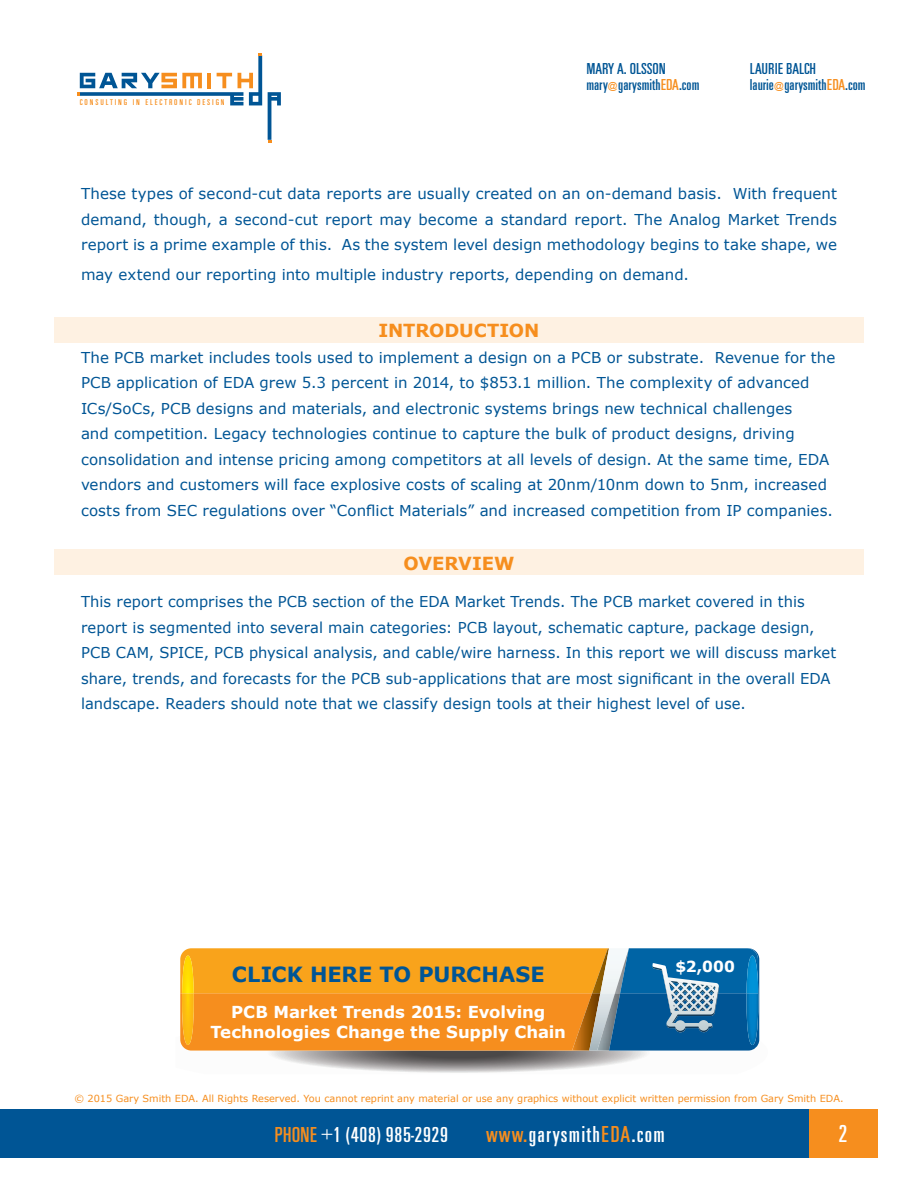
<style>
.page{position:relative;width:918px;height:1188px;background:#fff}
.page>*{position:absolute;margin:0;border:0;box-sizing:border-box;transform-origin:0 0}
.t1{font:25.5px "U59";color:#fff}
.t2{font:24px "U59";letter-spacing:.05em;color:#fff}
.t3{font:22.5px "U59";color:#fff}
.t4{font:700 20.85px "Verdana";letter-spacing:-.005em;color:#005595}
.t5{font:700 18px "Verdana";letter-spacing:-.005em;color:#f68e1e}
.t6{font:16.5px "U59";color:#005595}
.t7{font:700 16.5px/19.8px "Verdana";letter-spacing:-.005em;color:#fff;text-align:center}
.t8{font:700 15.3px "Verdana";color:#fff}
.t9{font:15px/25.5px "Verdana";letter-spacing:.005em;color:#005595}
.t10{font:9.75px "Verdana";color:#f68e1e}
.t11{font:8.7px "U59";letter-spacing:.22em;color:#f68e1e}
.s1{font-family:"Arial";font-size:9.6px;color:#f68e1e}
.s2{color:#f68e1e}
</style>
<div class="page">
<div style="left:0;top:1110px;width:811px;height:48px;background:#005595"></div>
<svg style="left:268px;top:92px;width:13px;height:50px"></svg>
<svg style="left:77px;top:53px;width:185px;height:52px"></svg>
<div style="left:809px;top:1110px;width:69px;height:48px;background:#f68e1e"></div>
<div style="left:54px;top:318px;width:810px;height:25px;background:#fef1e2"></div>
<div style="left:54px;top:549px;width:810px;height:26px;background:#fef1e2"></div>
<svg style="left:180px;top:948px;width:580px;height:125px;background:#c1995c"></svg>
<p class="t11" style="left:80px;top:97px;width:146px">CONSULTING IN ELECTRONIC DESIGN</p>
<p class="t6" style="left:586px;top:57px;width:81px">MARY A. OLSSON</p>
<p class="t6" style="left:586px;top:74px;width:115px">mary<span class="s1">@</span>garysmith<span class="s2">EDA</span>.com</p>
<p class="t6" style="left:750px;top:57px;width:68px">LAURIE BALCH</p>
<p class="t6" style="left:750px;top:74px;width:117px">laurie<span class="s1">@</span>garysmith<span class="s2">EDA</span>.com</p>
<p class="t9" style="left:81px;top:181px;width:758px;text-align:justify">These types of second-cut data reports are usually created on an on-demand basis. With frequent demand, though, a second-cut report may become a standard report. The Analog Market Trends report is a prime example of this. As the system level design methodology begins to take shape, we</p>
<p class="t9" style="left:81px;top:262px;width:609px">may extend our reporting into multiple industry reports, depending on demand.</p>
<p class="t5" style="left:379px;top:319px;width:162px">INTRODUCTION</p>
<p class="t9" style="left:81px;top:345px;width:756px">The PCB market includes tools used to implement a design on a PCB or substrate. Revenue for the PCB application of EDA grew 5.3 percent in 2014, to $853.1 million. The complexity of advanced ICs/SoCs, PCB designs and materials, and electronic systems brings new technical challenges<br>and competition. Legacy technologies continue to capture the bulk of product designs, driving consolidation and intense pricing among competitors at all levels of design. At the same time, EDA vendors and customers will face explosive costs of scaling at 20nm/10nm down to 5nm, increased costs from SEC regulations over “Conflict Materials” and increased competition from IP companies.</p>
<p class="t5" style="left:404px;top:552px;width:112px">OVERVIEW</p>
<p class="t9" style="left:81px;top:589px;width:757px">This report comprises the PCB section of the EDA Market Trends. The PCB market covered in this report is segmented into several main categories: PCB layout, schematic capture, package design, PCB CAM, SPICE, PCB physical analysis, and cable/wire harness. In this report we will discuss market share, trends, and forecasts for the PCB sub-applications that are most significant in the overall EDA landscape. Readers should note that we classify design tools at their highest level of use.</p>
<p class="t4" style="left:232px;top:961px;width:314px">CLICK HERE TO PURCHASE</p>
<p class="t7" style="left:210px;top:1002px;width:357px">PCB Market Trends 2015: Evolving<br>Technologies Change the Supply Chain</p>
<p class="t8" style="left:675px;top:957px;width:61px">$2,000</p>
<p class="t10" style="left:74px;top:1093px;width:771px">© 2015 Gary Smith EDA. All Rights Reserved. You cannot reprint any material or use any graphics without explicit written permission from Gary Smith EDA.</p>
<p class="t1" style="left:838px;top:1117px;width:11px">2</p>
<h3 class="t3" style="left:274px;top:1119px;width:176px"><span class="s2">PHONE</span> +1 (408) 985-2929</h3>
<h2 class="t2" style="left:486px;top:1118px;width:180px"><span class="s2">www.</span>garysmith<span class="s2">EDA</span>.com</h2>
</div>
